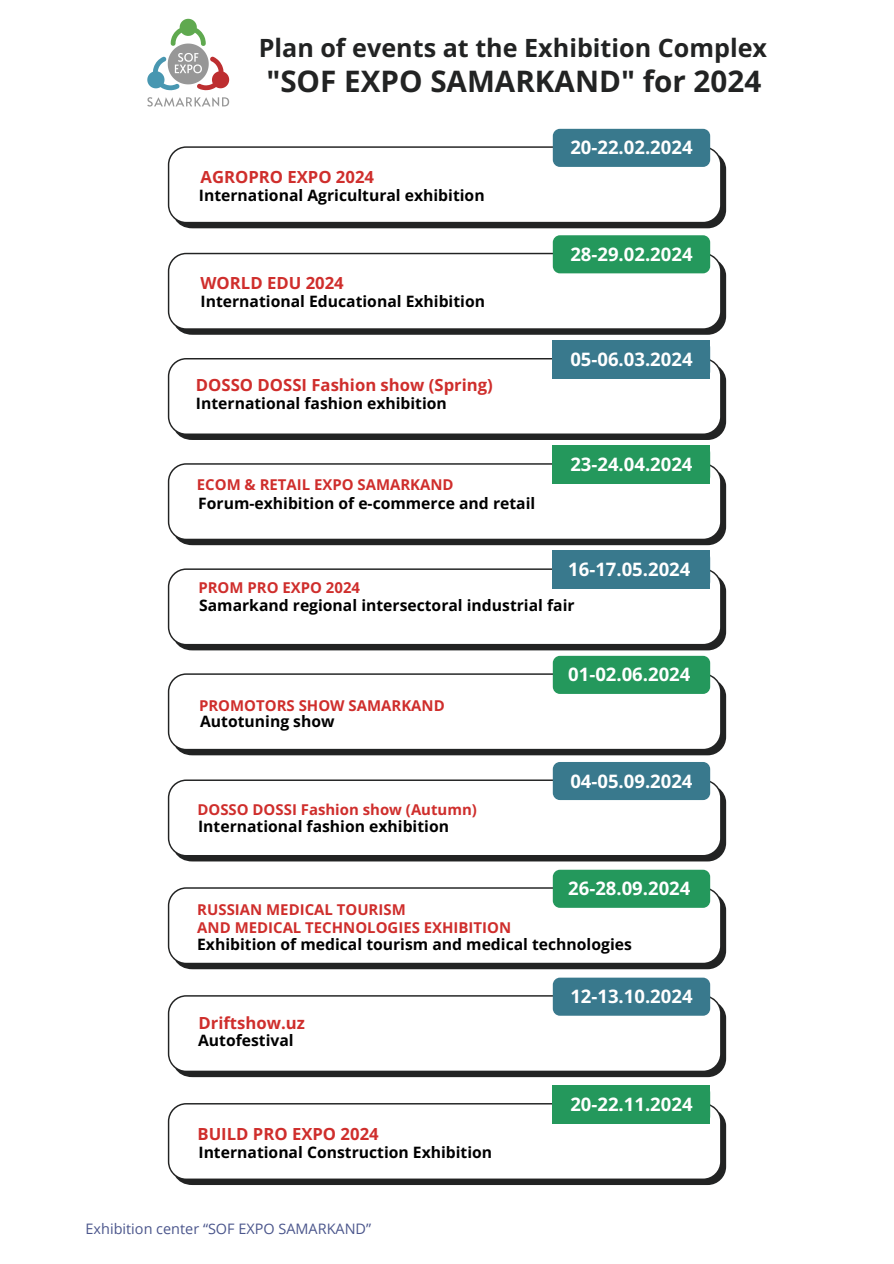
<style>
.page{position:relative;width:894px;height:1264px;background:#fff}
.page>*{position:absolute;margin:0;border:0;box-sizing:border-box;transform-origin:0 0}
.t1{font:700 29.55px "Open Sans";color:#222323}
.t2{font:700 25.2px "Open Sans";color:#222323}
.t3{font:700 18.45px "Open Sans";color:#fff}
.t4{font:700 16.65px "Open Sans";color:#cf2e2c}
.t5{font:700 15.75px "Open Sans";color:#000}
.t6{font:700 15px/17.9px "Open Sans";color:#cf2e2c}
.t7{font:14.4px "Open Sans";color:#4b568c}
</style>
<div class="page">
<svg style="left:147px;top:19px;width:82px;height:71px"></svg>
<svg style="left:147px;top:97px;width:82px;height:9px"></svg>
<svg style="left:168px;top:146px;width:558px;height:82px"></svg>
<div style="left:552px;top:129px;width:158px;height:38px;background:#39798d;border-radius:7px"></div>
<svg style="left:168px;top:253px;width:558px;height:82px"></svg>
<div style="left:552px;top:235px;width:158px;height:38px;background:#24985c;border-radius:7px"></div>
<svg style="left:168px;top:463px;width:558px;height:82px"></svg>
<div style="left:552px;top:445px;width:158px;height:39px;background:#24985c;border-radius:7px"></div>
<svg style="left:168px;top:1103px;width:558px;height:81px"></svg>
<div style="left:552px;top:1085px;width:158px;height:38px;background:#24985c;border-radius:7px"></div>
<svg style="left:168px;top:673px;width:558px;height:82px"></svg>
<div style="left:552px;top:656px;width:158px;height:38px;background:#24985c;border-radius:7px"></div>
<svg style="left:168px;top:568px;width:558px;height:82px"></svg>
<div style="left:552px;top:551px;width:158px;height:38px;background:#39798d;border-radius:7px"></div>
<svg style="left:168px;top:358px;width:558px;height:82px"></svg>
<div style="left:552px;top:340px;width:158px;height:38px;background:#39798d;border-radius:7px"></div>
<svg style="left:168px;top:779px;width:558px;height:82px"></svg>
<div style="left:552px;top:762px;width:158px;height:38px;background:#39798d;border-radius:7px"></div>
<svg style="left:168px;top:995px;width:558px;height:82px"></svg>
<div style="left:552px;top:977px;width:158px;height:38px;background:#39798d;border-radius:7px"></div>
<svg style="left:168px;top:887px;width:558px;height:82px"></svg>
<div style="left:552px;top:869px;width:158px;height:38px;background:#24985c;border-radius:7px"></div>
<h2 class="t2" style="left:258px;top:30px;width:510px">Plan of events at the Exhibition Complex</h2>
<h1 class="t1" style="left:266px;top:61px;width:496px">"SOF EXPO SAMARKAND" for 2024</h1>
<p class="t4" style="left:200px;top:166px;width:175px">AGROPRO EXPO 2024</p>
<p class="t5" style="left:199px;top:184px;width:287px">International Agricultural exhibition</p>
<p class="t4" style="left:200px;top:271px;width:145px">WORLD EDU 2024</p>
<p class="t5" style="left:200px;top:290px;width:286px">International Educational Exhibition</p>
<p class="t4" style="left:196px;top:373px;width:298px">DOSSO DOSSI Fashion show (Spring)</p>
<p class="t5" style="left:196px;top:392px;width:252px">International fashion exhibition</p>
<p class="t6" style="left:197px;top:475px;width:258px">ECOM &amp; RETAIL EXPO SAMARKAND</p>
<p class="t5" style="left:198px;top:492px;width:338px">Forum-exhibition of e-commerce and retail</p>
<p class="t3" style="left:570px;top:135px;width:124px">20-22.02.2024</p>
<p class="t3" style="left:570px;top:241px;width:124px">28-29.02.2024</p>
<p class="t3" style="left:570px;top:346px;width:124px">05-06.03.2024</p>
<p class="t3" style="left:570px;top:451px;width:124px">23-24.04.2024</p>
<p class="t3" style="left:568px;top:556px;width:124px">16-17.05.2024</p>
<p class="t5" style="left:199px;top:594px;width:377px">Samarkand regional intersectoral industrial fair</p>
<p class="t6" style="left:198px;top:578px;width:163px">PROM PRO EXPO 2024</p>
<p class="t6" style="left:199px;top:696px;width:247px">PROMOTORS SHOW SAMARKAND</p>
<p class="t5" style="left:200px;top:709px;width:136px">Autotuning show</p>
<p class="t6" style="left:197px;top:800px;width:281px">DOSSO DOSSI Fashion show (Autumn)</p>
<p class="t5" style="left:198px;top:815px;width:252px">International fashion exhibition</p>
<p class="t6" style="left:197px;top:900px;width:315px">RUSSIAN MEDICAL TOURISM<br>AND MEDICAL TECHNOLOGIES EXHIBITION</p>
<p class="t3" style="left:568px;top:661px;width:124px">01-02.06.2024</p>
<p class="t3" style="left:570px;top:767px;width:124px">04-05.09.2024</p>
<p class="t3" style="left:568px;top:875px;width:124px">26-28.09.2024</p>
<p class="t5" style="left:197px;top:932px;width:436px">Exhibition of medical tourism and medical technologies</p>
<p class="t4" style="left:198px;top:1010px;width:108px">Driftshow.uz</p>
<p class="t5" style="left:198px;top:1029px;width:97px">Autofestival</p>
<p class="t4" style="left:197px;top:1122px;width:183px">BUILD PRO EXPO 2024</p>
<p class="t5" style="left:198px;top:1140px;width:295px">International Construction Exhibition</p>
<p class="t7" style="left:85px;top:1219px;width:287px">Exhibition center “SOF EXPO SAMARKAND”</p>
<p class="t3" style="left:570px;top:983px;width:124px">12-13.10.2024</p>
<p class="t3" style="left:570px;top:1091px;width:124px">20-22.11.2024</p>
</div>
